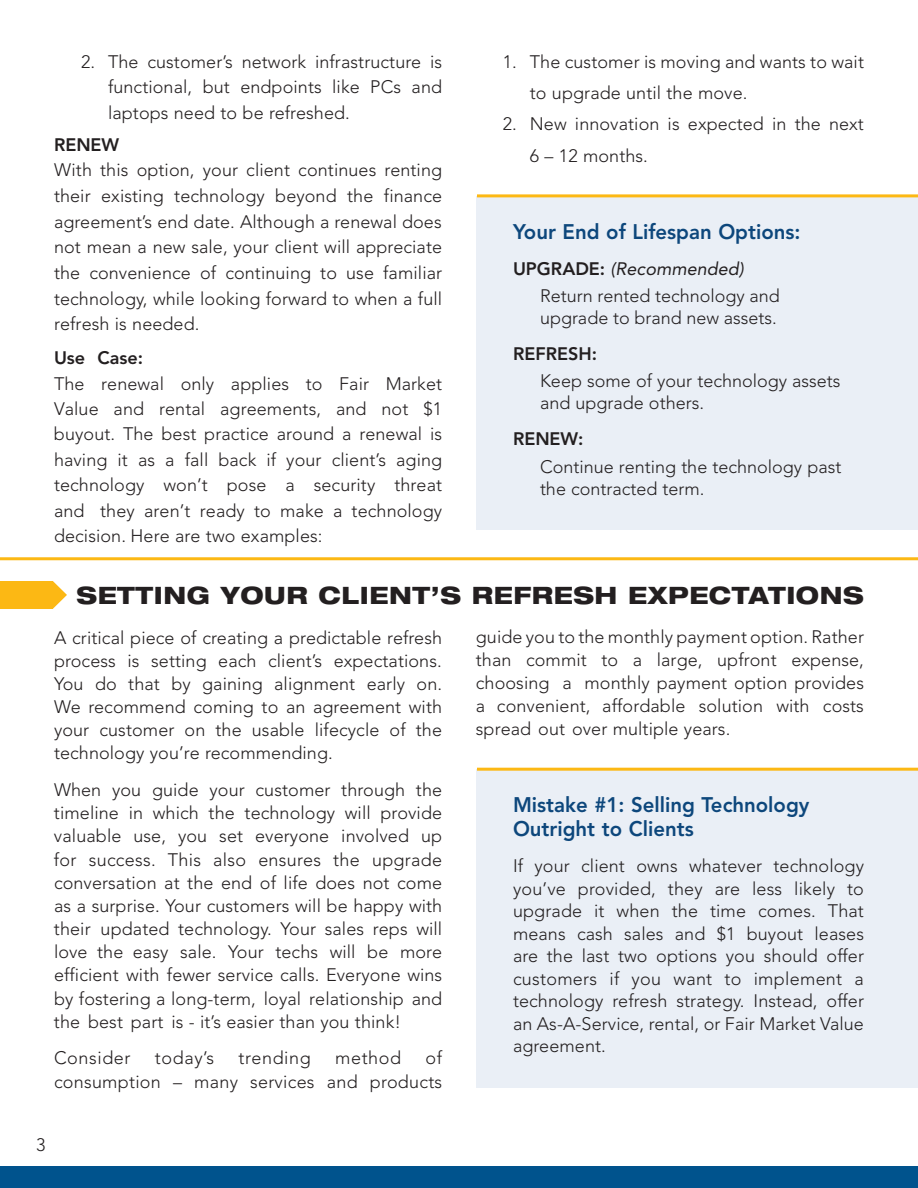
<style>
.page{position:relative;width:918px;height:1188px;background:#fff}
.page>*{position:absolute;margin:0;border:0;box-sizing:border-box;transform-origin:0 0}
.Subtitle{font:800 expanded 24px "Helvetica Neue LT Std";letter-spacing:.025em;color:#231f20}
.Body{font:800 21px/24px "Avenir LT Std";color:#0d477c}
.Body-2{font:300 18px/23.1px "Avenir LT Std";letter-spacing:.005em;color:#231f20}
.Body-3{font:italic 18px "Avenir LT Std";color:#231f20}
.Body-4{font:300 18px "Avenir LT Std";letter-spacing:.035em;color:#231f20}
.Body-5{font:800 18px "Avenir LT Std";color:#231f20}
.s1{font-weight:800}
.s2{font-weight:800;font-style:normal}
</style>
<div class="page">
<div style="left:0;top:1166px;width:918px;height:22px;background:#00538d"></div>
<div style="left:477px;top:196px;width:441px;height:333px;background:#eaeff6"></div>
<hr style="left:477px;top:194px;width:441px;height:3px;background:#fcb814">
<div style="left:477px;top:769px;width:441px;height:319px;background:#eaeff6"></div>
<hr style="left:477px;top:768px;width:441px;height:3px;background:#fcb814">
<div style="left:0;top:581px;width:53px;height:28px;background:#fcb814"></div>
<svg style="left:53px;top:581px;width:14px;height:28px"></svg>
<hr style="left:0;top:557px;width:918px;height:3px;background:#fcb814">
<p class="Body-2" style="left:108px;top:49px;width:336px;line-height:25.7px;text-align:justify;text-indent:-27px">2. The customer’s network infrastructure is functional, but endpoints like PCs and laptops need to be refreshed.</p>
<p class="Body-2" style="left:54px;top:132px;width:390px;line-height:25.7px"><span class="s1">RENEW<br></span>With this option, your client continues renting their existing technology beyond the finance agreement’s end date. Although a renewal does not mean a new sale, your client will appreciate the convenience of continuing to use familiar technology, while looking forward to when a full refresh is needed.</p>
<p class="Body-2" style="left:54px;top:345px;width:390px;line-height:25.3px"><span class="s1">Use Case:<br></span>The renewal only applies to Fair Market Value and rental agreements, and not $1 buyout. The best practice around a renewal is having it as a fall back if your client’s aging technology won’t pose a security threat and they aren’t ready to make a technology decision. Here are two examples:</p>
<p class="Body-2" style="left:530px;top:46px;width:336px;line-height:31.5px;text-indent:-27px">1. The customer is moving and wants to wait to upgrade until the move.</p>
<p class="Body-2" style="left:530px;top:109px;width:336px;line-height:31.5px;text-indent:-27px">2. New innovation is expected in the next<br>6 – 12 months.</p>
<p class="Body" style="left:513px;top:220px;width:289px">Your End of Lifespan Options:</p>
<p class="Body-3" style="left:513px;top:258px;width:232px"><span class="s2">UPGRADE:</span> (Recommended)</p>
<p class="Body-2" style="left:540px;top:285px;width:241px;line-height:22.2px">Return rented technology and upgrade to brand new assets.</p>
<p class="Body-5" style="left:513px;top:343px;width:86px">REFRESH:</p>
<p class="Body-2" style="left:540px;top:370px;width:302px;line-height:22.2px">Keep some of your technology assets and upgrade others.</p>
<p class="Body-5" style="left:513px;top:428px;width:72px">RENEW:</p>
<p class="Body-2" style="left:540px;top:455px;width:303px;line-height:22.2px">Continue renting the technology past the contracted term.</p>
<p class="Subtitle" style="left:76px;top:580px;width:789px">SETTING YOUR CLIENT’S REFRESH EXPECTATIONS</p>
<p class="Body-2" style="left:54px;top:626px;width:390px;text-align:justify">A critical piece of creating a predictable refresh process is setting each client’s expectations.<br>You do that by gaining alignment early on.<br>We recommend coming to an agreement with your customer on the usable lifecycle of the technology you’re recommending.</p>
<p class="Body-2" style="left:54px;top:778px;width:390px;text-align:justify">When you guide your customer through the timeline in which the technology will provide valuable use, you set everyone involved up for success. This also ensures the upgrade conversation at the end of life does not come as a surprise. Your customers will be happy with their updated technology. Your sales reps will love the easy sale. Your techs will be more efficient with fewer service calls. Everyone wins by fostering a long-term, loyal relationship and the best part is - it’s easier than you think!</p>
<p class="Body-4" style="left:54px;top:1048px;width:78px">Consider</p>
<p class="Body-2" style="left:155px;top:1047px;width:61px">today’s</p>
<p class="Body-4" style="left:239px;top:1048px;width:74px">trending</p>
<p class="Body-2" style="left:335px;top:1047px;width:68px">method</p>
<p class="Body-2" style="left:54px;top:1047px;width:390px;text-align:right">of<br>consumption – many services and products</p>
<p class="Body-2" style="left:476px;top:626px;width:390px;text-align:justify">guide you to the monthly payment option. Rather than commit to a large, upfront expense, choosing a monthly payment option provides a convenient, affordable solution with costs spread out over multiple years.</p>
<p class="Body" style="left:513px;top:793px;width:298px">Mistake #1: Selling Technology<br>Outright to Clients</p>
<p class="Body-2" style="left:513px;top:855px;width:353px;line-height:22.5px;text-align:justify">If your client owns whatever technology you’ve provided, they are less likely to upgrade it when the time comes. That means cash sales and $1 buyout leases are the last two options you should offer customers if you want to implement a technology refresh strategy. Instead, offer an As-A-Service, rental, or Fair Market Value agreement.</p>
<p class="Body-2" style="left:36px;top:1133px;width:11px">3</p>
</div>
